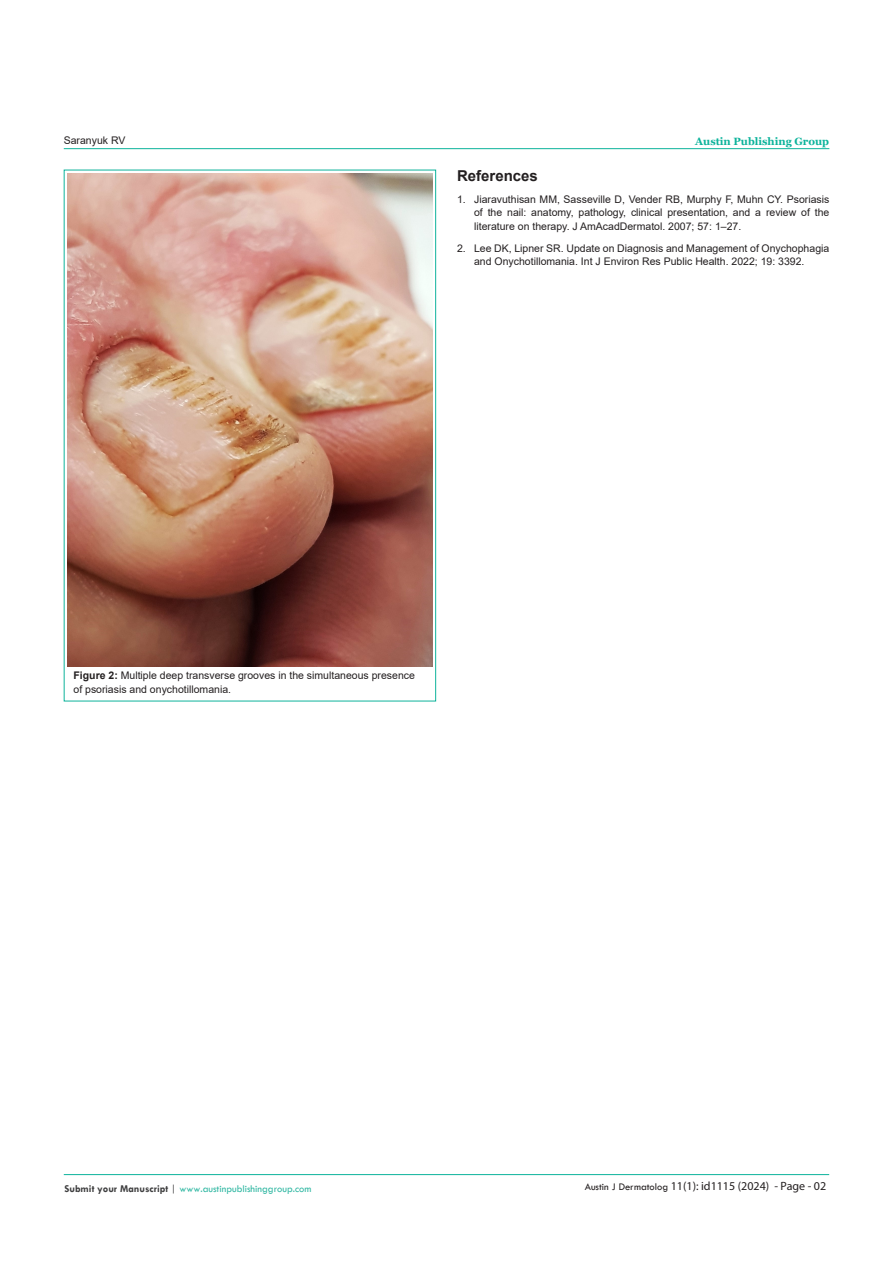
<style>
.page{position:relative;width:893px;height:1263px;background:#fff}
.page>*{position:absolute;margin:0;border:0;box-sizing:border-box;transform-origin:0 0}
.t1{font:700 15px "Arial";color:#231f20}
.t2{font:12px "Myriad Pro";color:#231f20}
.t3{font:10.5px/13.5px "Arial";color:#231f20}
.t4{font:10.5px "Tw Cen";color:#32b8a3}
.t5{font:700 10.5px "Georgia";color:#0cb39b}
.s1{font-weight:700}
.s2{font-weight:700;color:#3e3e3f}
.s3{color:#3e3e3f}
.s4{font-family:"Tw Cen";font-size:10.5px}
</style>
<div class="page">
<hr style="left:64px;top:1174px;width:765px;height:1px;background:#0cb39b">
<hr style="left:64px;top:148px;width:765px;height:1px;background:#0cb39b">
<img style="left:67px;top:174px;width:366px;height:492px">
<p class="t3" style="left:64px;top:134px;width:63px">Saranyuk RV</p>
<p class="t5" style="left:695px;top:135px;width:135px">Austin Publishing Group</p>
<p class="t1" style="left:457px;top:165px;width:82px">References</p>
<p class="t3" style="left:474px;top:192px;width:357px;text-align:justify;text-indent:-17px">1. Jiaravuthisan MM, Sasseville D, Vender RB, Murphy F, Muhn CY. Psoriasis of the nail: anatomy, pathology, clinical presentation, and a review of the literature on therapy. J AmAcadDermatol. 2007; 57: 1–27.</p>
<p class="t3" style="left:474px;top:241px;width:357px;text-indent:-17px">2. Lee DK, Lipner SR. Update on Diagnosis and Management of Onychophagia and Onychotillomania. Int J Environ Res Public Health. 2022; 19: 3392.</p>
<p class="t3" style="left:74px;top:669px;width:343px"><span class="s1">Figure 2:</span> Multiple deep transverse grooves in the simultaneous presence of psoriasis and onychotillomania.</p>
<p class="t4" style="left:64px;top:1183px;width:248px"><span class="s2">Submit your Manuscript</span> <span class="s3">|</span> www.austinpublishinggroup.com</p>
<p class="t2" style="left:585px;top:1178px;width:243px"><span class="s4">Austin J Dermatolog</span> 11(1): id1115 (2024) - Page - 02</p>
</div>
